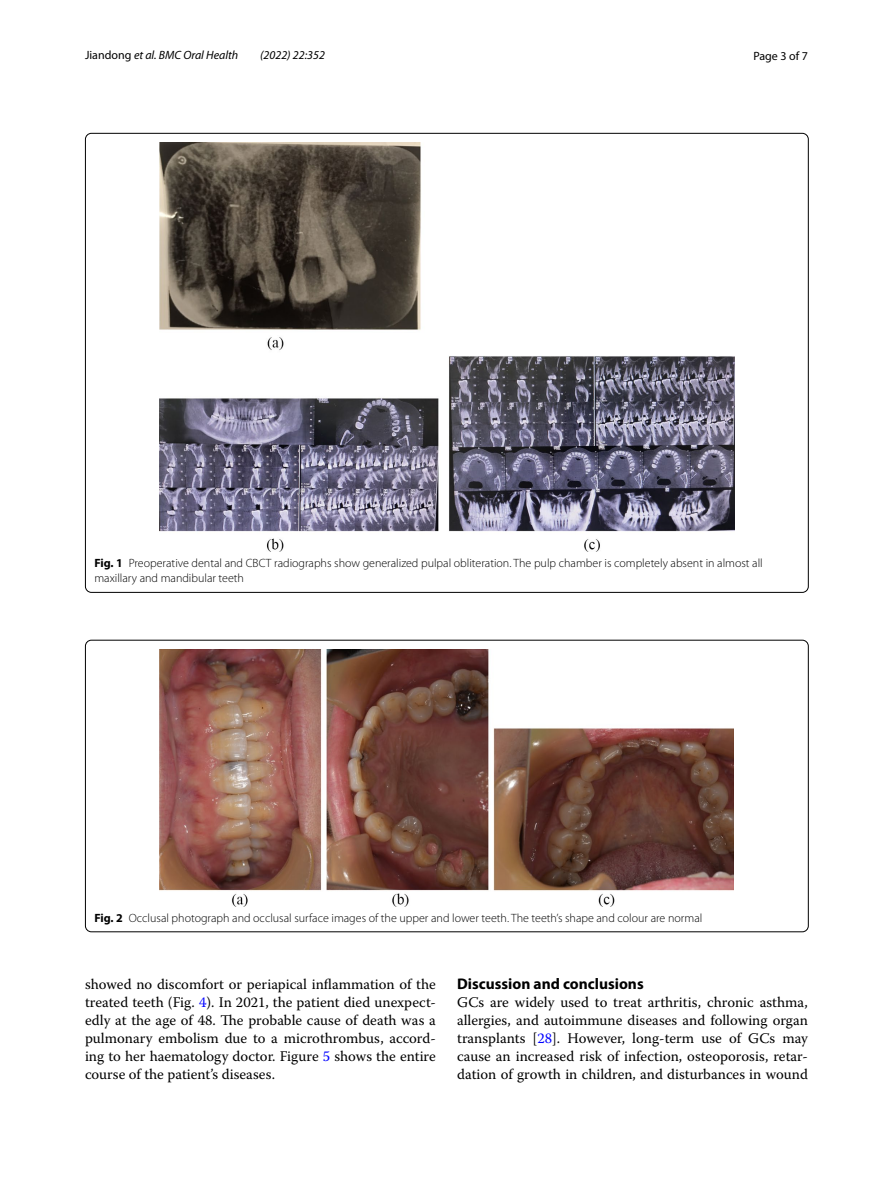
<style>
.page{position:relative;width:893px;height:1187px;background:#fff}
.page>*{position:absolute;margin:0;border:0;box-sizing:border-box;transform-origin:0 0}
.t1{font:700 15.45px "Myriad Pro";color:#000}
.t2{font:14.7px/18px "Warnock Pro";color:#000;text-align:justify}
.t3{font:300 12px/15px "Myriad Pro";color:#000}
.t4{font:italic 12px "Myriad Pro";color:#000}
.t5{font:12px "Myriad Pro";color:#000}
.s1{font-style:normal}
.s2{font-weight:700}
.s3{color:#00f}
</style>
<div class="page">
<img style="left:160px;top:142px;width:574px;height:410px">
<img style="left:160px;top:649px;width:574px;height:257px">
<p class="t4" style="left:85px;top:48px;width:155px"><span class="s1">Jiandong</span> et al. BMC Oral Health</p>
<p class="t4" style="left:260px;top:48px;width:66px">(2022) 22:352</p>
<p class="t5" style="left:753px;top:48px;width:56px">Page 3 of 7</p>
<p class="t3" style="left:94px;top:555px;width:670px"><span class="s2">Fig. 1</span> Preoperative dental and CBCT radiographs show generalized pulpal obliteration. The pulp chamber is completely absent in almost all maxillary and mandibular teeth</p>
<p class="t3" style="left:94px;top:910px;width:609px"><span class="s2">Fig. 2</span> Occlusal photograph and occlusal surface images of the upper and lower teeth. The teeth’s shape and colour are normal</p>
<p class="t2" style="left:85px;top:974px;width:352px">showed no discomfort or periapical inflammation of the treated teeth (Fig. <span class="s3">4</span>). In 2021, the patient died unexpect&shy;edly at the age of 48. The probable cause of death was a pulmonary embolism due to a microthrombus, accord&shy;ing to her haematology doctor. Figure <span class="s3">5</span> shows the entire course of the patient’s diseases.</p>
<p class="t1" style="left:457px;top:973px;width:188px">Discussion and conclusions</p>
<p class="t2" style="left:457px;top:993px;width:352px">GCs are widely used to treat arthritis, chronic asthma, allergies, and autoimmune diseases and following organ transplants [<span class="s3">28</span>]. However, long-term use of GCs may cause an increased risk of infection, osteoporosis, retar&shy;dation of growth in children, and disturbances in wound</p>
</div>
